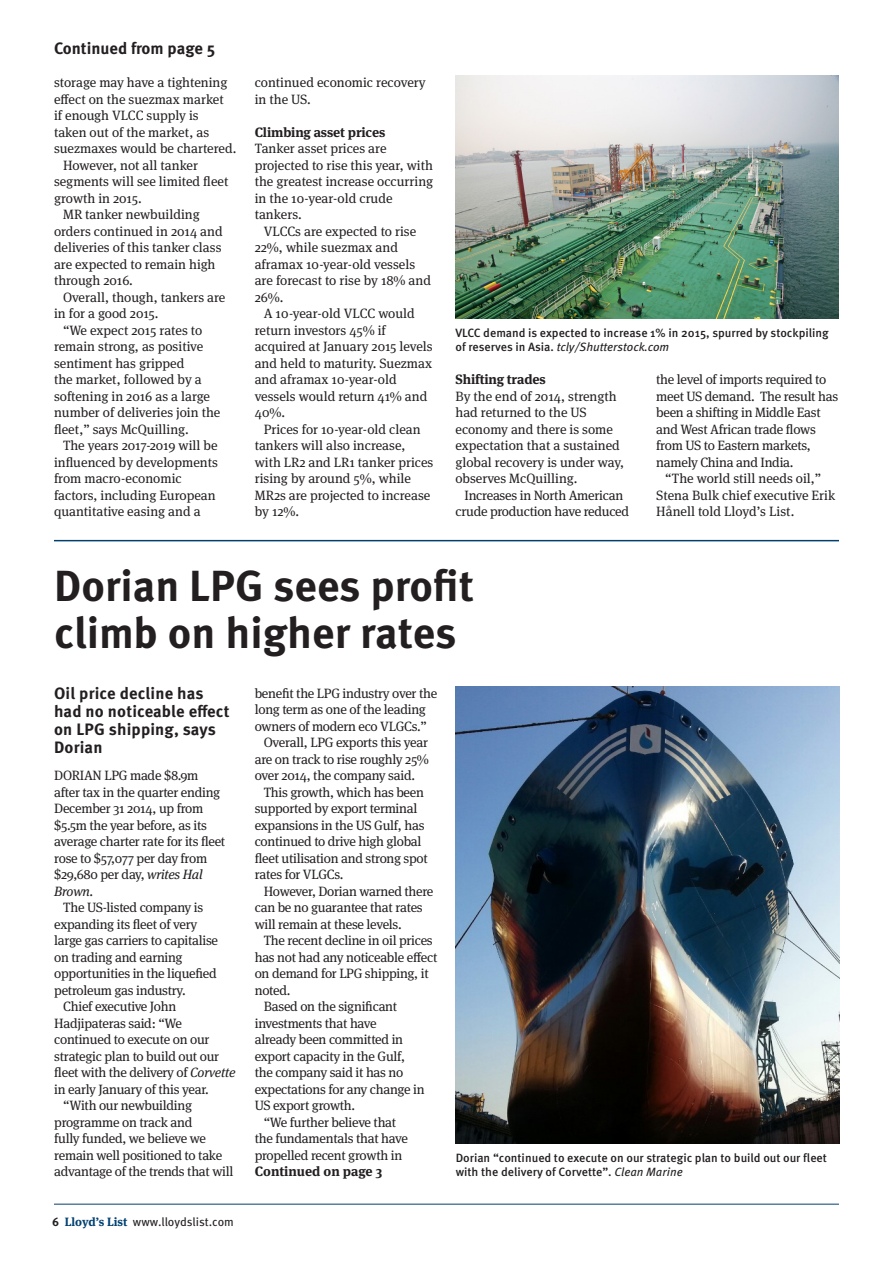
<style>
.page{position:relative;width:893px;height:1263px;background:#fff}
.page>*{position:absolute;margin:0;border:0;box-sizing:border-box;transform-origin:0 0}
.Downpage_headline_bo{font:700 43.5px/46.5px "Meta OT";color:#231f20}
.Standfirst{font:700 16.5px/18px "Meta OT";letter-spacing:.01em;color:#231f20}
.Continued_from{font:700 16.5px "Meta OT";color:#231f20}
.Body_indent{font:13.5px/16.5px "Meta Serif OT";letter-spacing:-.02em;color:#231f20}
.Body_indent-2{font:13.5px/16.5px "Meta Serif OT";color:#231f20}
.Body_no_indent{font:13.5px/16.5px "Meta Serif OT";color:#231f20}
.Body_no_indent-2{font:13.5px/16.5px "Meta Serif OT";letter-spacing:-.02em;color:#231f20}
.Crosshead{font:700 13.5px "Meta Serif OT";letter-spacing:-.01em;color:#231f20}
.Continued_on{font:700 13.5px "Meta Serif OT";color:#231f20}
.t1{font:500 12px/14.4px "Meta OT";color:#231f20}
.t2{font:12px "Meta OT";letter-spacing:-.005em;color:#231f20}
.s1{font-weight:400;font-style:italic}
.s2{font-style:italic}
.s3{font-weight:700}
.s4{font-family:"Meta Serif OT";font-weight:700;color:#004071}
</style>
<div class="page">
<hr style="left:54px;top:1204px;width:785px;height:1px;background:#004071">
<img style="left:455px;top:76px;width:384px;height:243px">
<hr style="left:54px;top:540px;width:785px;height:1px;background:#004071">
<img style="left:455px;top:687px;width:384px;height:456px">
<p class="Continued_from" style="left:54px;top:38px;width:163px">Continued from page 5</p>
<p class="Body_indent-2" style="left:54px;top:74px;width:184px">storage may have a tightening effect on the suezmax market<br>if enough VLCC supply is<br>taken out of the market, as suezmaxes would be chartered.</p>
<p class="Body_indent-2" style="left:54px;top:157px;width:176px;text-indent:9px">However, not all tanker segments will see limited fleet growth in 2015.</p>
<p class="Body_indent-2" style="left:54px;top:206px;width:170px;text-indent:9px">MR tanker newbuilding orders continued in 2014 and deliveries of this tanker class are expected to remain high through 2016.</p>
<p class="Body_indent-2" style="left:54px;top:289px;width:173px;text-indent:9px">Overall, though, tankers are in for a good 2015.</p>
<p class="Body_indent-2" style="left:54px;top:322px;width:168px;text-indent:9px">“We expect 2015 rates to remain strong, as positive sentiment has gripped<br>the market, followed by a softening in 2016 as a large number of deliveries join the fleet,” says McQuilling.</p>
<p class="Body_indent-2" style="left:54px;top:437px;width:165px;text-indent:9px">The years 2017-2019 will be influenced by developments from macro-economic factors, including European quantitative easing and a</p>
<p class="Body_indent-2" style="left:255px;top:74px;width:172px">continued economic recovery in the US.</p>
<p class="Crosshead" style="left:255px;top:124px;width:132px">Climbing asset prices</p>
<p class="Body_no_indent" style="left:255px;top:140px;width:180px">Tanker asset prices are projected to rise this year, with the greatest increase occurring in the 10-year-old crude tankers.</p>
<p class="Body_indent-2" style="left:255px;top:223px;width:178px;text-indent:9px">VLCCs are expected to rise<br>22%, while suezmax and aframax 10-year-old vessels are forecast to rise by 18% and<br>26%.</p>
<p class="Body_indent-2" style="left:255px;top:305px;width:179px;text-indent:9px">A 10-year-old VLCC would return investors 45% if acquired at January 2015 levels and held to maturity. Suezmax and aframax 10-year-old vessels would return 41% and<br>40%.</p>
<p class="Body_indent-2" style="left:255px;top:421px;width:180px;text-indent:9px">Prices for 10-year-old clean tankers will also increase, with LR2 and LR1 tanker prices rising by around 5%, while<br>MR2s are projected to increase by 12%.</p>
<p class="t1" style="left:455px;top:326px;width:375px">VLCC demand is expected to increase 1% in 2015, spurred by stockpiling of reserves in Asia. <span class="s1">tcly/Shutterstock.com</span></p>
<p class="Crosshead" style="left:455px;top:371px;width:92px">Shifting trades</p>
<p class="Body_no_indent" style="left:455px;top:388px;width:170px">By the end of 2014, strength had returned to the US economy and there is some expectation that a sustained global recovery is under way, observes McQuilling.</p>
<p class="Body_indent" style="left:455px;top:487px;width:175px;text-align:center">Increases in North American crude production have reduced</p>
<p class="Body_indent" style="left:656px;top:371px;width:183px">the level of imports required to meet US demand. The result has been a shifting in Middle East and West African trade flows from US to Eastern markets, namely China and India.</p>
<p class="Body_indent-2" style="left:656px;top:470px;width:180px;text-indent:9px">“The world still needs oil,”<br>Stena Bulk chief executive Erik<br>Hånell told Lloyd’s List.</p>
<p class="Downpage_headline_bo" style="left:54px;top:564px;width:421px">Dorian LPG sees profit climb on higher rates</p>
<p class="Body_indent" style="left:255px;top:685px;width:184px">benefit the LPG industry over the long term as one of the leading owners of modern eco VLGCs.”</p>
<p class="Body_indent" style="left:255px;top:734px;width:176px;text-align:justify;text-indent:9px">Overall, LPG exports this year are on track to rise roughly 25% over 2014, the company said.</p>
<p class="Body_indent" style="left:255px;top:784px;width:175px;text-indent:9px">This growth, which has been supported by export terminal expansions in the US Gulf, has continued to drive high global fleet utilisation and strong spot rates for VLGCs.</p>
<p class="Body_indent" style="left:255px;top:883px;width:180px;text-indent:9px">However, Dorian warned there can be no guarantee that rates will remain at these levels.</p>
<p class="Body_indent" style="left:255px;top:932px;width:184px;text-indent:9px">The recent decline in oil prices has not had any noticeable effect on demand for LPG shipping, it noted.</p>
<p class="Body_indent" style="left:255px;top:998px;width:171px;text-indent:9px">Based on the significant investments that have<br>already been committed in export capacity in the Gulf, the company said it has no expectations for any change in<br>US export growth.</p>
<p class="Body_indent" style="left:255px;top:1114px;width:155px;text-align:center">“We further believe that the fundamentals that have propelled recent growth in</p>
<p class="Continued_on" style="left:255px;top:1163px;width:129px">Continued on page 3</p>
<p class="Standfirst" style="left:54px;top:685px;width:177px">Oil price decline has had no noticeable effect on LPG shipping, says<br>Dorian</p>
<p class="Body_no_indent-2" style="left:54px;top:767px;width:172px">DORIAN LPG made $8.9m after tax in the quarter ending<br>December 31 2014, up from $5.5m the year before, as its average charter rate for its fleet rose to $57,077 per day from $29,680 per day, <span class="s2">writes Hal<br>Brown</span>.</p>
<p class="Body_indent" style="left:54px;top:899px;width:165px;text-indent:9px">The US-listed company is expanding its fleet of very large gas carriers to capitalise on trading and earning opportunities in the liquefied petroleum gas industry.</p>
<p class="Body_indent" style="left:54px;top:998px;width:183px;text-indent:9px">Chief executive John<br>Hadjipateras said: “We continued to execute on our strategic plan to build out our fleet with the delivery of <span class="s2">Corvette </span>in early January of this year.</p>
<p class="Body_indent" style="left:54px;top:1097px;width:181px;text-indent:9px">“With our newbuilding programme on track and<br>fully funded, we believe we remain well positioned to take advantage of the trends that will</p>
<p class="t1" style="left:456px;top:1151px;width:373px">Dorian “continued to execute on our strategic plan to build out our fleet with the delivery of Corvette”. <span class="s1">Clean Marine</span></p>
<p class="t2" style="left:52px;top:1214px;width:183px"><span class="s3">6</span> <span class="s4">Lloyd’s List</span> www.lloydslist.com</p>
</div>
